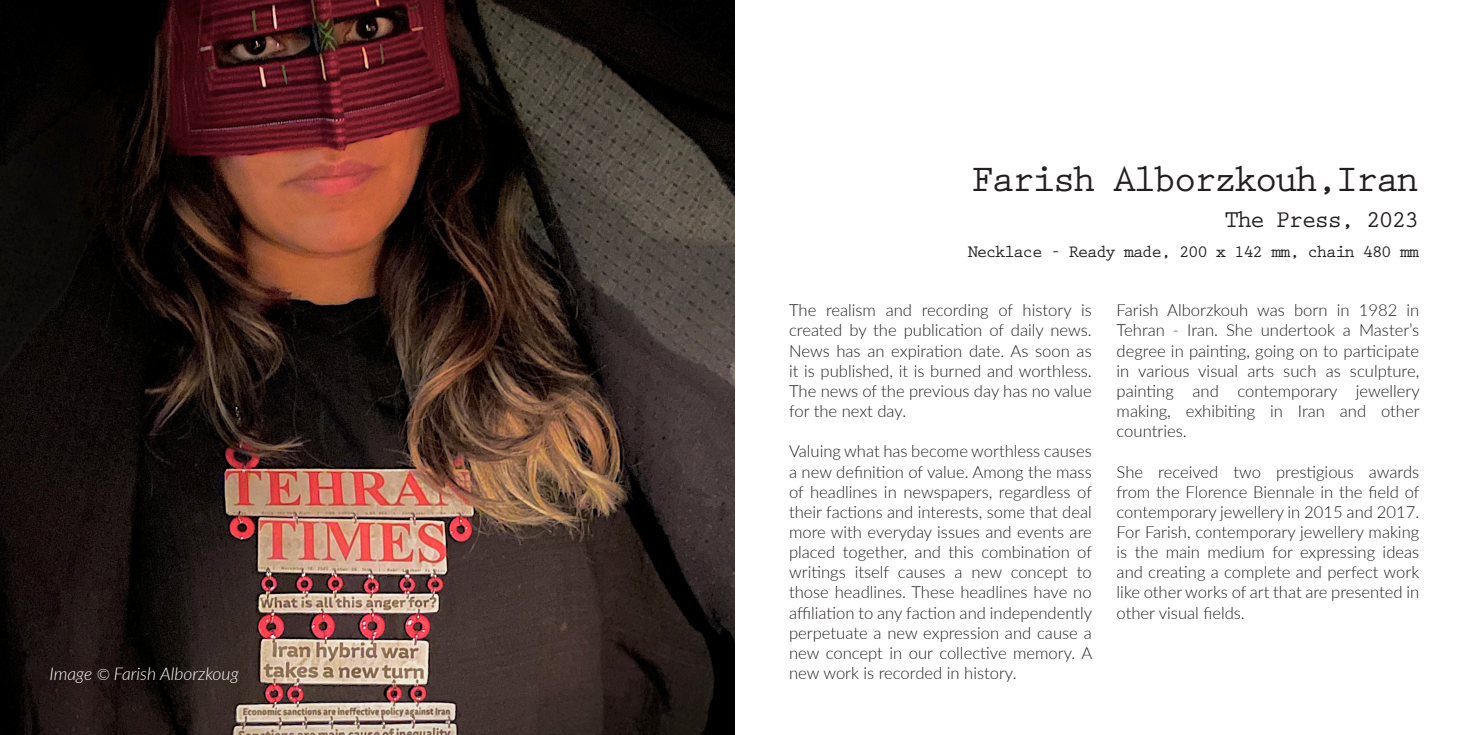
<style>
.page{position:relative;width:1469px;height:735px;background:#fff}
.page>*{position:absolute;margin:0;border:0;box-sizing:border-box;transform-origin:0 0}
.t1{font:700 38.5px "Prestige Elite Std";letter-spacing:-.075em;color:#231f20}
.t2{font:700 24.5px "Prestige Elite Std";letter-spacing:-.075em;color:#231f20}
.t3{font:700 17.5px "Prestige Elite Std";letter-spacing:-.075em;color:#231f20}
.t4{font:italic 300 17.5px "Lato";color:#fff}
.t5{font:300 16.62px/20.1px "Lato";color:#231f20;text-align:justify}
.s1{font-size:15.75px}
</style>
<div class="page">
<img style="left:0;top:0;width:734px;height:734px">
<p class="t4" style="left:50px;top:660px;width:191px">Image <span class="s1">©</span> Farish Alborzkoug</p>
<p class="t1" style="left:971px;top:158px;width:449px">Farish Alborzkouh,Iran</p>
<p class="t2" style="left:1224px;top:206px;width:196px">The Press, 2023</p>
<p class="t3" style="left:967px;top:242px;width:453px">Necklace - Ready made, 200 x 142 mm, chain 480 mm</p>
<p class="t5" style="left:789px;top:299px;width:304px">The realism and recording of history is created by the publication of daily news.<br>News has an expiration date. As soon as it is published, it is burned and worthless.<br>The news of the previous day has no value for the next day.</p>
<p class="t5" style="left:789px;top:440px;width:305px">Valuing what has become worthless causes a new definition of value. Among the mass of headlines in newspapers, regardless of their factions and interests, some that deal more with everyday issues and events are placed together, and this combination of writings itself causes a new concept to those headlines. These headlines have no affiliation to any faction and independently perpetuate a new expression and cause a new concept in our collective memory. A new work is recorded in history.</p>
<p class="t5" style="left:1116px;top:299px;width:304px">Farish Alborzkouh was born in 1982 in Tehran - Iran. She undertook a Master’s degree in painting, going on to participate in various visual arts such as sculpture, painting and contemporary jewellery making, exhibiting in Iran and other countries.</p>
<p class="t5" style="left:1116px;top:460px;width:304px">She received two prestigious awards from the Florence Biennale in the field of contemporary jewellery in 2015 and 2017.<br>For Farish, contemporary jewellery making is the main medium for expressing ideas and creating a complete and perfect work like other works of art that are presented in other visual fields.</p>
</div>
